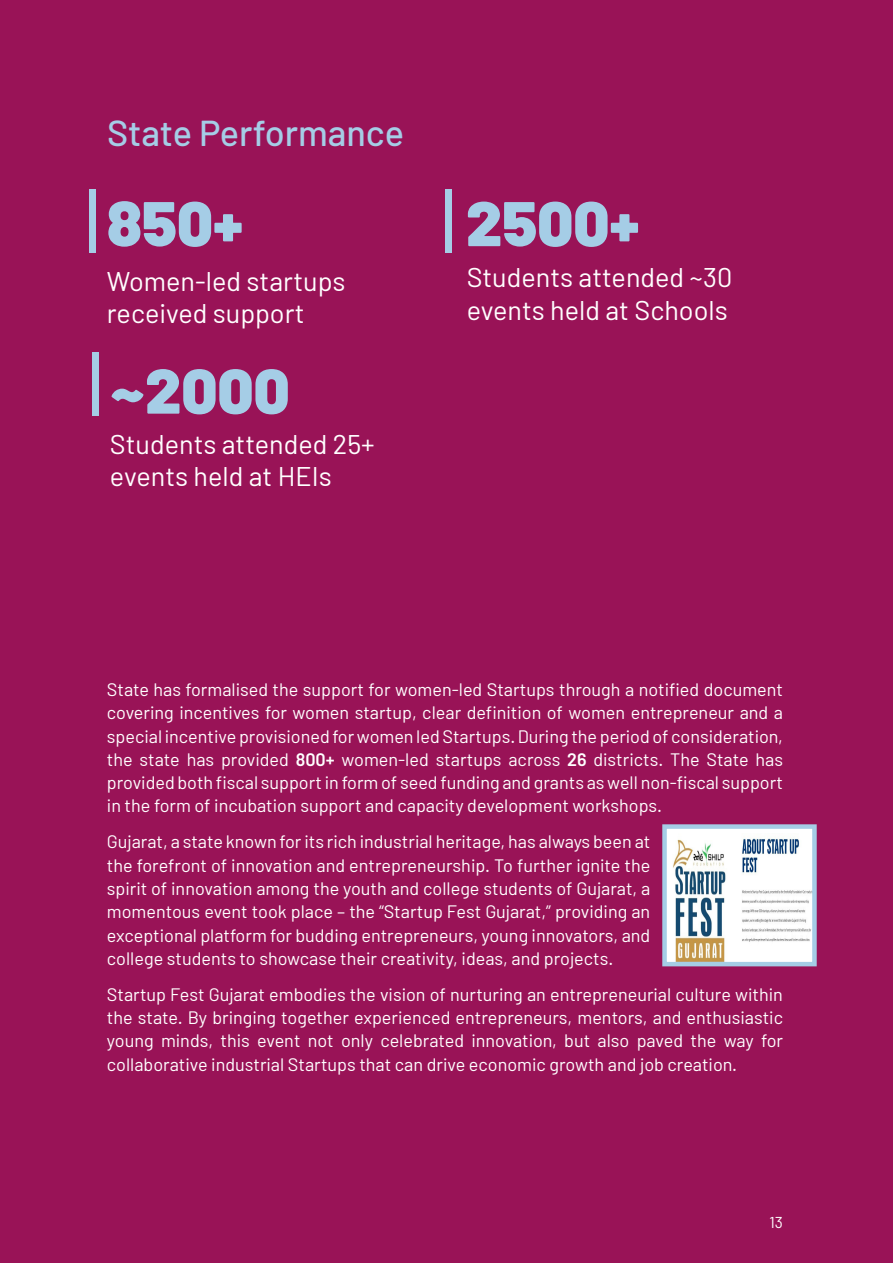
<style>
.page{position:relative;width:893px;height:1263px;background:#991357}
.page>*{position:absolute;margin:0;border:0;box-sizing:border-box;transform-origin:0 0}
.Sub_head_main{font:900 63px "Barlow";color:#a5cde6}
.Body_Text{font:500 36px "Barlow";color:#a5cde6}
.Body_Text-2{font:27px/32.4px "Barlow";color:#fff}
.Body_Text-3{font:18px/23.2px "Barlow";color:#fff;text-align:justify}
.t1{font:15.75px "Barlow";color:#fff}
.s1{font-weight:600}
</style>
<div class="page">
<div style="left:445px;top:189px;width:6px;height:64px;background:#a5cde6"></div>
<div style="left:93px;top:353px;width:6px;height:63px;background:#a5cde6"></div>
<div style="left:89px;top:189px;width:6px;height:64px;background:#a5cde6"></div>
<img style="left:667px;top:829px;width:145px;height:132px">
<div style="left:662px;top:824px;width:155px;height:142px;border:4px solid #a5cde6"></div>
<p class="Body_Text" style="left:107px;top:110px;width:298px">State Performance</p>
<p class="Sub_head_main" style="left:107px;top:184px;width:138px">850+</p>
<p class="Sub_head_main" style="left:466px;top:184px;width:175px">2500+</p>
<p class="Body_Text-2" style="left:107px;top:264px;width:240px">Women-led startups received support</p>
<p class="Body_Text-2" style="left:467px;top:261px;width:267px">Students attended ~30 events held at Schools</p>
<p class="Sub_head_main" style="left:110px;top:352px;width:181px">~2000</p>
<p class="Body_Text-2" style="left:110px;top:427px;width:266px">Students attended 25+ events held at HEIs</p>
<p class="Body_Text-3" style="left:107px;top:677px;width:678px">State has formalised the support for women-led Startups through a notified document covering incentives for women startup, clear definition of women entrepreneur and a special incentive provisioned for women led Startups. During the period of consideration, the state has provided <span class="s1">800+</span> women-led startups across <span class="s1">26</span> districts. The State has provided both fiscal support in form of seed funding and grants as well non-fiscal support in the form of incubation support and capacity development workshops.</p>
<p class="Body_Text-3" style="left:107px;top:830px;width:545px">Gujarat, a state known for its rich industrial heritage, has always been at the forefront of innovation and entrepreneurship. To further ignite the spirit of innovation among the youth and college students of Gujarat, a momentous event took place – the “Startup Fest Gujarat,” providing an exceptional platform for budding entrepreneurs, young innovators, and college students to showcase their creativity, ideas, and projects.</p>
<p class="Body_Text-3" style="left:107px;top:982px;width:678px">Startup Fest Gujarat embodies the vision of nurturing an entrepreneurial culture within the state. By bringing together experienced entrepreneurs, mentors, and enthusiastic young minds, this event not only celebrated innovation, but also paved the way for collaborative industrial Startups that can drive economic growth and job creation.</p>
<p class="t1" style="left:769px;top:1212px;width:15px">13</p>
</div>
